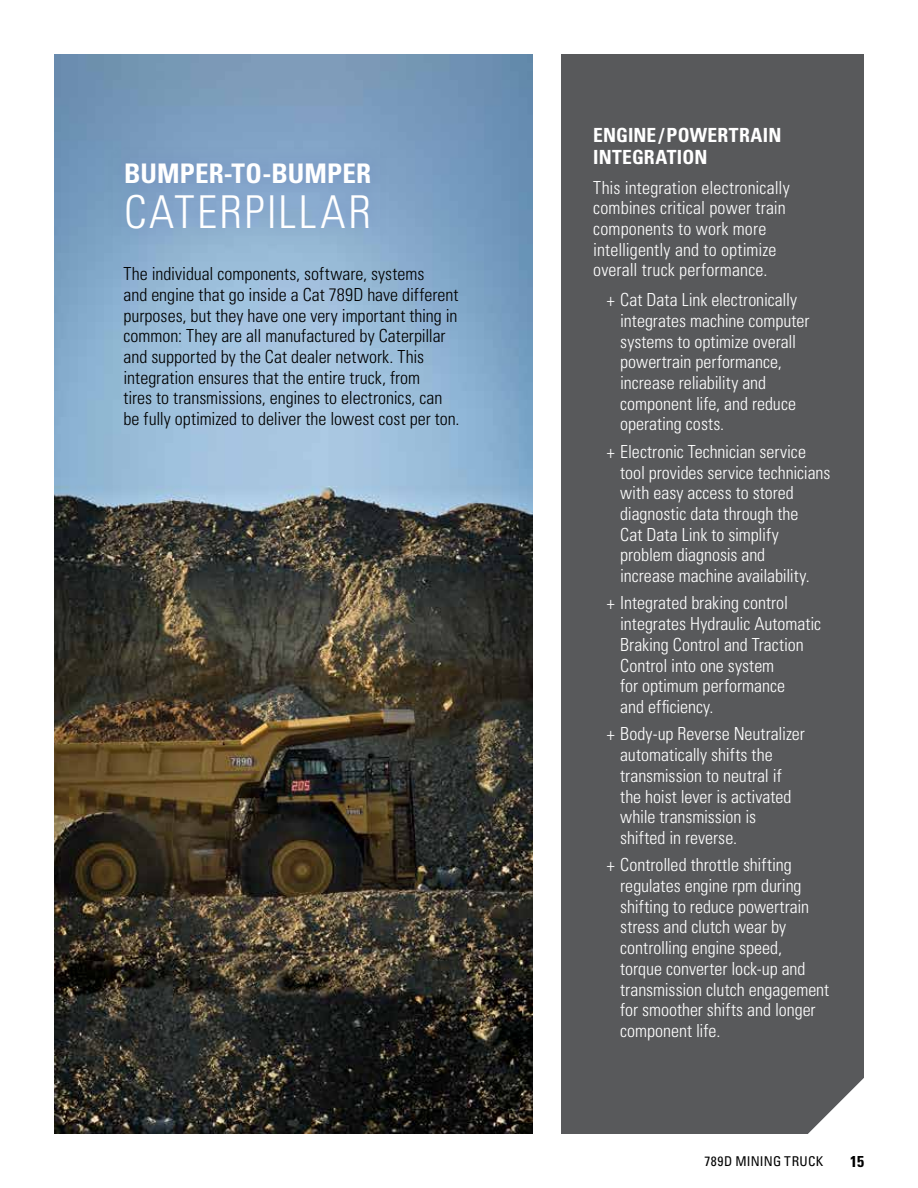
<style>
.page{position:relative;width:918px;height:1188px;background:#fff}
.page>*{position:absolute;margin:0;border:0;box-sizing:border-box;transform-origin:0 0}
.t1{font:300 condensed 45.3px "Univers LT Std";letter-spacing:.055em;color:#fff}
.t2{font:700 condensed 27px "Univers LT Std";letter-spacing:.005em;color:#fff}
.t3{font:700 condensed 19.5px/22.5px "Univers LT Std";letter-spacing:.005em;color:#fff}
.t4{font:300 condensed 18px/20.7px "Univers LT Std";color:#fff}
.t5{font:300 condensed 18px/20.7px "Univers LT Std";color:#000}
.t6{font:700 condensed 15.75px "Univers LT Std";color:#000}
.t7{font:condensed 13.5px "Univers LT Std";letter-spacing:.025em;color:#000}
</style>
<div class="page">
<img style="left:54px;top:54px;width:479px;height:1080px">
<div style="left:561px;top:54px;width:303px;height:1080px;background:#58595b"></div>
<div style="left:107px;top:145px;width:281px;height:101px;background:#6883ba;opacity:.75"></div>
<h2 class="t2" style="left:124px;top:157px;width:248px">BUMPER-TO-BUMPER</h2>
<h1 class="t1" style="left:124px;top:185px;width:249px">CATERPILLAR</h1>
<p class="t5" style="left:124px;top:264px;width:338px">The individual components, software, systems<br>and engine that go inside a Cat 789D have different purposes, but they have one very important thing in common: They are all manufactured by Caterpillar and supported by the Cat dealer network. This integration ensures that the entire truck, from<br>tires to transmissions, engines to electronics, can be fully optimized to deliver the lowest cost per ton.</p>
<p class="t3" style="left:593px;top:123px;width:190px">ENGINE /POWERTRAIN<br>INTEGRATION</p>
<p class="t4" style="left:593px;top:177px;width:198px">This integration electronically combines critical power train components to work more intelligently and to optimize overall truck performance.</p>
<p class="t4" style="left:620px;top:290px;width:191px;text-indent:-14px">+ Cat Data Link electronically integrates machine computer systems to optimize overall powertrain performance, increase reliability and component life, and reduce operating costs.</p>
<p class="t4" style="left:620px;top:441px;width:212px;text-indent:-14px">+ Electronic Technician service tool provides service technicians with easy access to stored diagnostic data through the<br>Cat Data Link to simplify problem diagnosis and<br>increase machine availability.</p>
<p class="t4" style="left:620px;top:593px;width:203px;text-indent:-14px">+ Integrated braking control integrates Hydraulic Automatic<br>Braking Control and Traction<br>Control into one system<br>for optimum performance<br>and efficiency.</p>
<p class="t4" style="left:620px;top:724px;width:186px;text-indent:-14px">+ Body-up Reverse Neutralizer automatically shifts the transmission to neutral if the hoist lever is activated while transmission is shifted in reverse.</p>
<p class="t4" style="left:620px;top:855px;width:211px;text-indent:-14px">+ Controlled throttle shifting regulates engine rpm during shifting to reduce powertrain stress and clutch wear by controlling engine speed,<br>torque converter lock-up and transmission clutch engagement for smoother shifts and longer component life.</p>
<p class="t7" style="left:704px;top:1153px;width:121px">789D MINING TRUCK</p>
<p class="t6" style="left:850px;top:1151px;width:15px">15</p>
</div>
